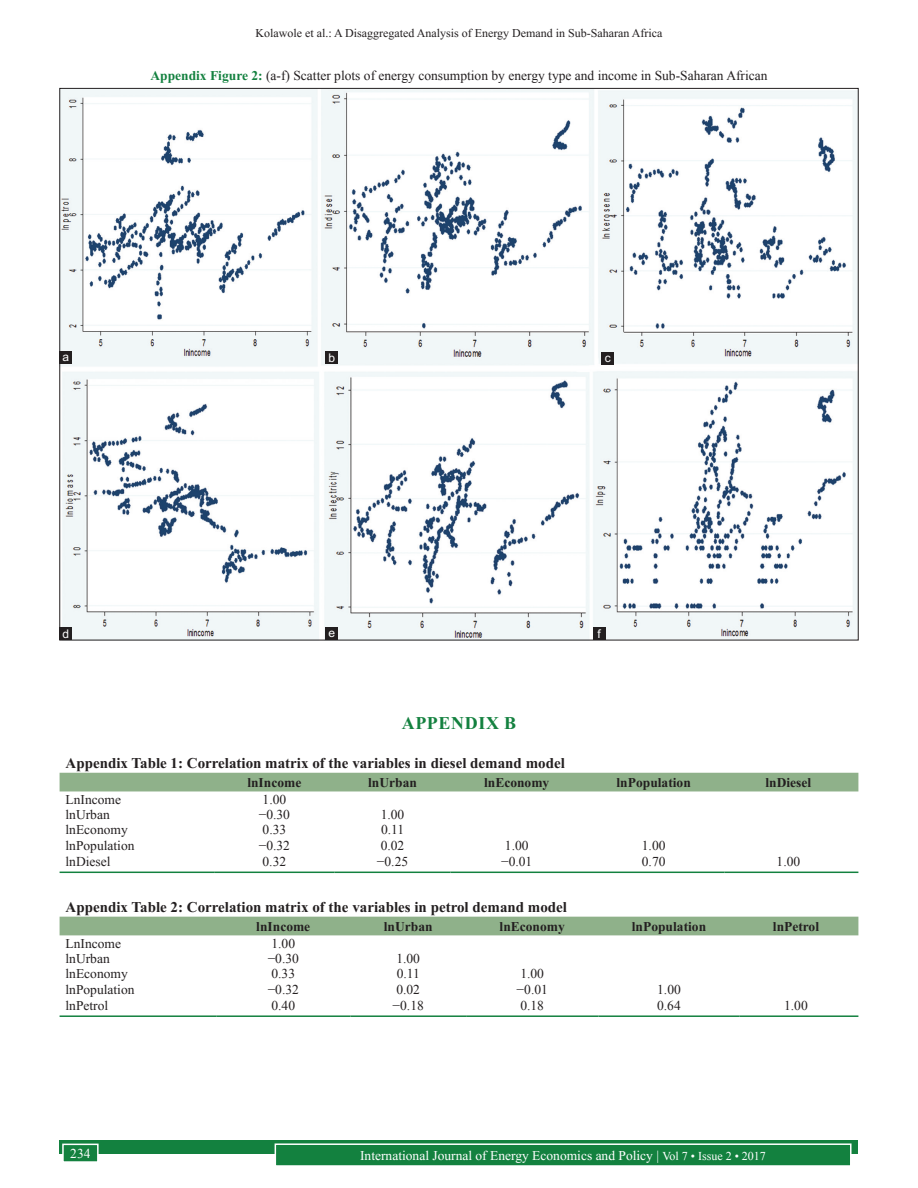
<style>
.page{position:relative;width:918px;height:1188px;background:#fff}
.page>*{position:absolute;margin:0;border:0;box-sizing:border-box;transform-origin:0 0}
.t1{font:18px "Times New Roman PS Bold MT2";letter-spacing:.035em;color:#13813f}
.TT{font:15px "Times New Roman PS Bold MT2";color:#231f20}
.FGC{font:13.5px "Times New Roman";color:#231f20}
.TCH{font:13.5px "Times New Roman PS Bold MT2";color:#231f20}
.TB{font:13.5px "Times New Roman";color:#231f20}
.TB-2{font:13.5px "Times New Roman PSMT2";color:#231f20}
.t2{font:13.5px "Times New Roman PSMT2";color:#fff}
.TBL{font:13.5px "Times New Roman";color:#231f20}
.TBL-2{font:13.5px "Times New Roman PSMT2";color:#231f20}
.t3{font:13.5px "Times New Roman";color:#fff}
.t4{font:12px "Times New Roman PSMT2";color:#231f20}
.LABEL{font:12px "Arial";color:#fff}
.s1{font-family:"Times New Roman PS Bold MT2";color:#13813f}
.s2{font-family:"Times New Roman";font-size:12px}
</style>
<div class="page">
<div style="left:60px;top:1140px;width:798px;height:13px;background:#13813f"></div>
<div style="left:275px;top:1144px;width:576px;height:22px;background:#13813f"></div>
<div style="left:275px;top:1143px;width:577px;height:24px;border:2px solid #fff"></div>
<div style="left:63px;top:1144px;width:35px;height:18px;background:#13813f"></div>
<div style="left:62px;top:1144px;width:37px;height:19px;border:2px solid #fff"></div>
<div style="left:60px;top:773px;width:798px;height:18px;background:#8fb18a"></div>
<hr style="left:60px;top:872px;width:154px;height:1px;background:#13813f">
<hr style="left:214px;top:872px;width:121px;height:1px;background:#13813f">
<hr style="left:335px;top:872px;width:116px;height:1px;background:#13813f">
<hr style="left:451px;top:872px;width:132px;height:1px;background:#13813f">
<hr style="left:583px;top:872px;width:141px;height:1px;background:#13813f">
<hr style="left:724px;top:872px;width:134px;height:1px;background:#13813f">
<div style="left:60px;top:917px;width:798px;height:18px;background:#8fb18a"></div>
<hr style="left:60px;top:1015px;width:156px;height:2px;background:#13813f">
<hr style="left:216px;top:1015px;width:134px;height:2px;background:#13813f">
<hr style="left:350px;top:1015px;width:116px;height:2px;background:#13813f">
<hr style="left:466px;top:1015px;width:132px;height:2px;background:#13813f">
<hr style="left:598px;top:1015px;width:142px;height:2px;background:#13813f">
<hr style="left:740px;top:1015px;width:118px;height:2px;background:#13813f">
<img style="left:62px;top:90px;width:794px;height:548px">
<div style="left:60px;top:628px;width:12px;height:12px;background:#231f20"></div>
<div style="left:602px;top:352px;width:12px;height:13px;background:#231f20"></div>
<div style="left:326px;top:351px;width:12px;height:13px;background:#231f20"></div>
<div style="left:593px;top:628px;width:12px;height:12px;background:#231f20"></div>
<div style="left:60px;top:351px;width:12px;height:13px;background:#231f20"></div>
<div style="left:326px;top:628px;width:12px;height:12px;background:#231f20"></div>
<p class="t4" style="left:255px;top:25px;width:409px">Kolawole et al.: A Disaggregated Analysis of Energy Demand in Sub-Saharan Africa</p>
<p class="FGC" style="left:150px;top:66px;width:619px"><span class="s1">Appendix Figure 2:</span> (a-f) Scatter plots of energy consumption by energy type and income in Sub-Saharan African</p>
<p class="LABEL" style="left:63px;top:349px;width:8px">a</p>
<p class="LABEL" style="left:63px;top:626px;width:8px">d</p>
<p class="LABEL" style="left:329px;top:350px;width:8px">b</p>
<p class="LABEL" style="left:605px;top:349px;width:7px">c</p>
<p class="LABEL" style="left:329px;top:625px;width:8px">e</p>
<p class="LABEL" style="left:597px;top:626px;width:5px">f</p>
<h1 class="t1" style="left:402px;top:710px;width:116px">APPENDIX B</h1>
<p class="TT" style="left:66px;top:752px;width:501px">Appendix Table 1: Correlation matrix of the variables in diesel demand model</p>
<p class="TCH" style="left:247px;top:773px;width:55px">lnIncome</p>
<p class="TCH" style="left:368px;top:773px;width:50px">lnUrban</p>
<p class="TCH" style="left:484px;top:773px;width:67px">lnEconomy</p>
<p class="TCH" style="left:617px;top:773px;width:76px">lnPopulation</p>
<p class="TCH" style="left:766px;top:773px;width:47px">lnDiesel</p>
<p class="TB-2" style="left:66px;top:790px;width:57px">LnIncome</p>
<p class="TB" style="left:263px;top:790px;width:25px">1.00</p>
<p class="TB-2" style="left:66px;top:805px;width:46px">lnUrban</p>
<p class="TB" style="left:259px;top:805px;width:33px">−0.30</p>
<p class="TB" style="left:381px;top:805px;width:25px">1.00</p>
<p class="TB-2" style="left:66px;top:820px;width:64px">lnEconomy</p>
<p class="TB" style="left:263px;top:820px;width:25px">0.33</p>
<p class="TB" style="left:381px;top:820px;width:25px">0.11</p>
<p class="TB-2" style="left:66px;top:836px;width:71px">lnPopulation</p>
<p class="TB" style="left:259px;top:836px;width:33px">−0.32</p>
<p class="TB" style="left:381px;top:836px;width:25px">0.02</p>
<p class="TB" style="left:505px;top:836px;width:25px">1.00</p>
<p class="TB" style="left:642px;top:836px;width:25px">1.00</p>
<p class="TBL" style="left:66px;top:852px;width:46px">lnDiesel</p>
<p class="TBL" style="left:263px;top:852px;width:25px">0.32</p>
<p class="TBL" style="left:377px;top:852px;width:33px">−0.25</p>
<p class="TBL" style="left:501px;top:852px;width:33px">−0.01</p>
<p class="TBL" style="left:642px;top:852px;width:25px">0.70</p>
<p class="TBL" style="left:777px;top:852px;width:25px">1.00</p>
<p class="TT" style="left:66px;top:896px;width:503px">Appendix Table 2: Correlation matrix of the variables in petrol demand model</p>
<p class="TCH" style="left:256px;top:917px;width:55px">lnIncome</p>
<p class="TCH" style="left:384px;top:917px;width:50px">lnUrban</p>
<p class="TCH" style="left:500px;top:917px;width:67px">lnEconomy</p>
<p class="TCH" style="left:632px;top:917px;width:76px">lnPopulation</p>
<p class="TCH" style="left:773px;top:917px;width:48px">lnPetrol</p>
<p class="TB-2" style="left:66px;top:934px;width:57px">LnIncome</p>
<p class="TB" style="left:272px;top:934px;width:25px">1.00</p>
<p class="TB-2" style="left:66px;top:949px;width:46px">lnUrban</p>
<p class="TB" style="left:268px;top:949px;width:33px">−0.30</p>
<p class="TB" style="left:396px;top:949px;width:25px">1.00</p>
<p class="TB-2" style="left:66px;top:964px;width:64px">lnEconomy</p>
<p class="TB" style="left:272px;top:964px;width:25px">0.33</p>
<p class="TB" style="left:397px;top:964px;width:25px">0.11</p>
<p class="TB" style="left:520px;top:964px;width:25px">1.00</p>
<p class="TB-2" style="left:66px;top:980px;width:71px">lnPopulation</p>
<p class="TB" style="left:268px;top:980px;width:33px">−0.32</p>
<p class="TB" style="left:396px;top:980px;width:25px">0.02</p>
<p class="TB" style="left:517px;top:980px;width:33px">−0.01</p>
<p class="TB" style="left:657px;top:980px;width:25px">1.00</p>
<p class="TBL-2" style="left:66px;top:996px;width:44px">lnPetrol</p>
<p class="TBL" style="left:271px;top:996px;width:25px">0.40</p>
<p class="TBL" style="left:393px;top:996px;width:33px">−0.18</p>
<p class="TBL" style="left:520px;top:996px;width:25px">0.18</p>
<p class="TBL" style="left:657px;top:996px;width:25px">0.64</p>
<p class="TBL" style="left:784px;top:996px;width:25px">1.00</p>
<p class="t3" style="left:70px;top:1144px;width:22px">234</p>
<p class="t2" style="left:360px;top:1146px;width:407px">International Journal of Energy Economics and Policy | <span class="s2">Vol 7 • Issue 2 • 2017</span></p>
</div>
